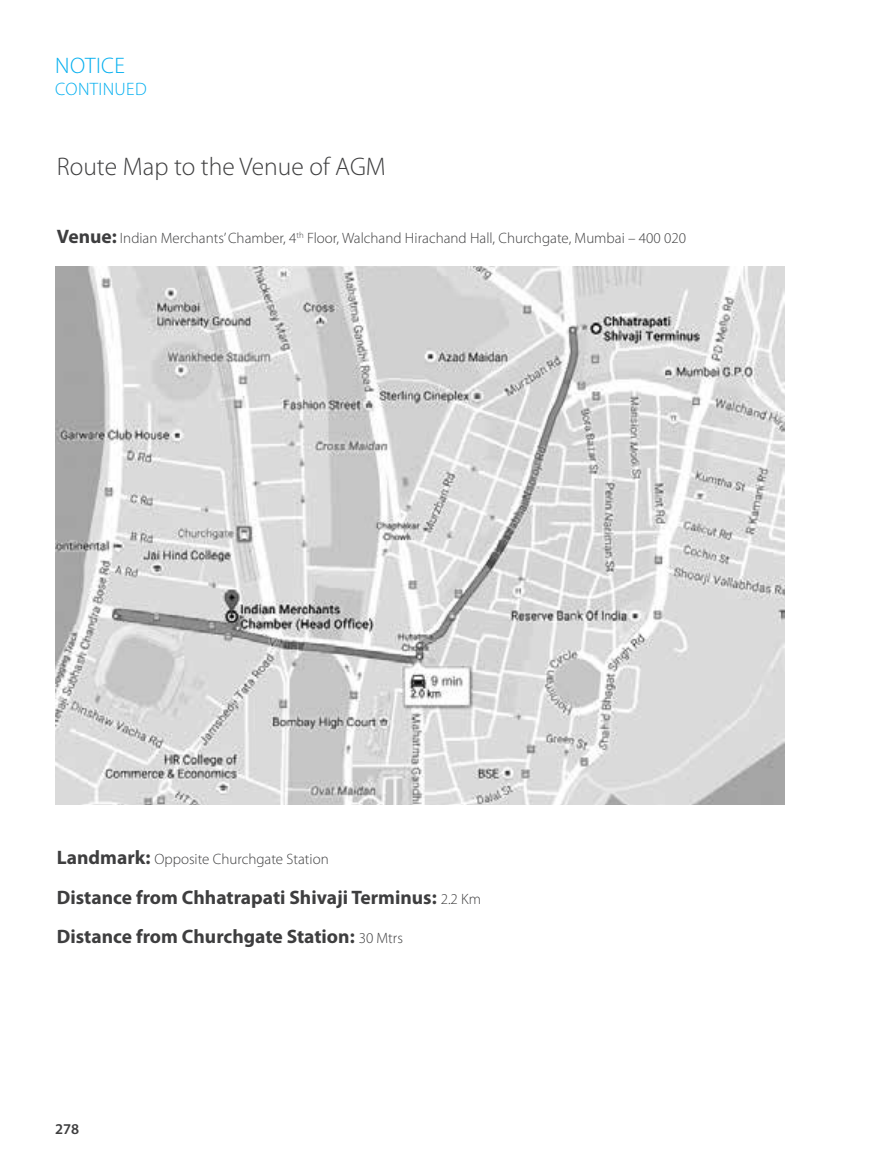
<style>
.page{position:relative;width:893px;height:1165px;background:#fff}
.page>*{position:absolute;margin:0;border:0;box-sizing:border-box;transform-origin:0 0}
.Body_Text{font:300 25.5px "Myriad Pro";color:#3e3e3f}
.t1{font:300 22.5px "Myriad Pro";letter-spacing:.02em;color:#00aeef}
.Body_Text-2{font:700 19.5px "Myriad Pro";color:#3e3e3f}
.t2{font:300 18px "Myriad Pro";letter-spacing:.02em;color:#00aeef}
.Body_Text-3{font:300 15px "Myriad Pro";color:#3e3e3f}
.t3{font:600 15px "Myriad Pro";color:#3e3e3f}
.s1{font-weight:700;font-size:19.5px}
.s2{font-weight:300;font-size:15px}
</style>
<div class="page">
<img style="left:55px;top:267px;width:729px;height:537px">
<p class="t1" style="left:55px;top:52px;width:71px">NOTICE</p>
<p class="t2" style="left:55px;top:78px;width:93px">CONTINUED</p>
<p class="Body_Text" style="left:57px;top:151px;width:330px">Route Map to the Venue of AGM</p>
<p class="Body_Text-3" style="left:57px;top:229px;width:630px"><span class="s1">Venue:</span> Indian Merchants’ Chamber, 4<sup>th</sup> Floor, Walchand Hirachand Hall, Churchgate, Mumbai – 400 020</p>
<p class="Body_Text-3" style="left:57px;top:850px;width:273px"><span class="s1">Landmark:</span> Opposite Churchgate Station</p>
<p class="Body_Text-2" style="left:57px;top:884px;width:426px">Distance from Chhatrapati Shivaji Terminus: <span class="s2">2.2 Km</span></p>
<p class="Body_Text-2" style="left:57px;top:924px;width:347px">Distance from Churchgate Station: <span class="s2">30 Mtrs</span></p>
<p class="t3" style="left:55px;top:1119px;width:26px">278</p>
</div>
